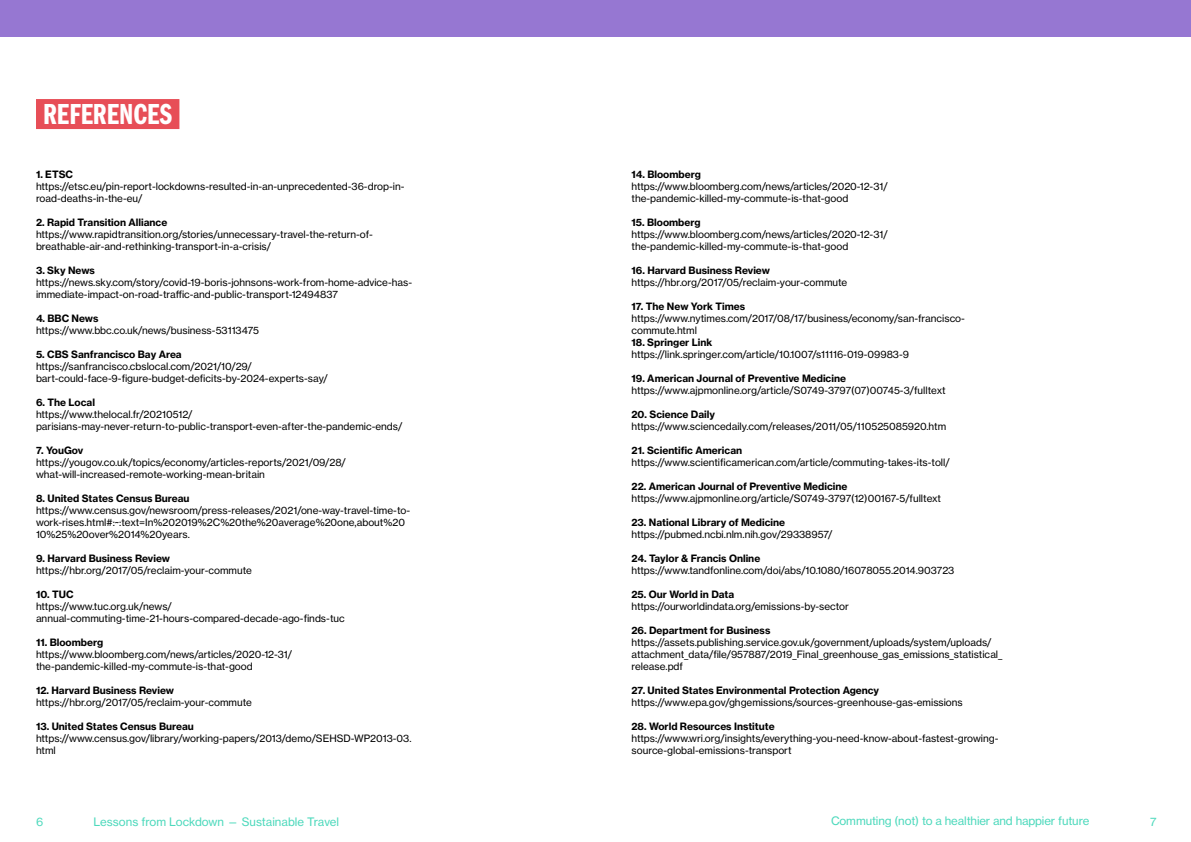
<style>
.page{position:relative;width:1191px;height:842px;background:#fff}
.page>*{position:absolute;margin:0;border:0;box-sizing:border-box;transform-origin:0 0}
.H_references{font:30px "Franklin Gothic URW Com Dem";color:#fff}
.t1{font:11.5px "N Haas Grotesk TX Pro 55 Rg";letter-spacing:-.01em;color:#4dd9bc}
.BACK_PAGE_refrences{font:10px/12px "N Haas Grotesk TX Pro 55 Rg";color:#000}
.s1{font-family:"N Haas Grotesk TX Pro 75 Bd"}
</style>
<div class="page">
<div style="left:0;top:0;width:1191px;height:36px;background:#9677d2"></div>
<div style="left:36px;top:99px;width:143px;height:30px;background:#e74e57"></div>
<p class="H_references" style="left:43px;top:93px;width:131px">REFERENCES</p>
<p class="BACK_PAGE_refrences" style="left:36px;top:168px;width:370px"><span class="s1">1. ETSC </span>https://etsc.eu/pin-report-lockdowns-resulted-in-an-unprecedented-36-drop-in&shy;road-deaths-in-the-eu/</p>
<p class="BACK_PAGE_refrences" style="left:36px;top:216px;width:338px"><span class="s1">2. Rapid Transition Alliance </span>https://www.rapidtransition.org/stories/unnecessary-travel-the-return-of&shy;breathable-air-and-rethinking-transport-in-a-crisis/</p>
<p class="BACK_PAGE_refrences" style="left:36px;top:264px;width:378px"><span class="s1">3. Sky News </span>https://news.sky.com/story/covid-19-boris-johnsons-work-from-home-advice-has&shy;immediate-impact-on-road-traffic-and-public-transport-12494837</p>
<p class="BACK_PAGE_refrences" style="left:36px;top:312px;width:225px"><span class="s1">4. BBC News </span>https://www.bbc.co.uk/news/business-53113475</p>
<p class="BACK_PAGE_refrences" style="left:36px;top:348px;width:293px"><span class="s1">5. CBS Sanfrancisco Bay Area </span>https://sanfrancisco.cbslocal.com/2021/10/29/ bart-could-face-9-figure-budget-deficits-by-2024-experts-say/</p>
<p class="BACK_PAGE_refrences" style="left:36px;top:396px;width:368px"><span class="s1">6. The Local<br></span>https://www.thelocal.fr/20210512/ parisians-may-never-return-to-public-transport-even-after-the-pandemic-ends/</p>
<p class="BACK_PAGE_refrences" style="left:36px;top:444px;width:311px"><span class="s1">7. YouGov </span>https://yougov.co.uk/topics/economy/articles-reports/2021/09/28/ what-will-increased-remote-working-mean-britain</p>
<p class="BACK_PAGE_refrences" style="left:36px;top:492px;width:376px"><span class="s1">8. United States Census Bureau </span>https://www.census.gov/newsroom/press-releases/2021/one-way-travel-time-to&shy;work-rises.html#:~:text=In%202019%2C%20the%20average%20one,about%20<br>10%25%20over%2014%20years.</p>
<p class="BACK_PAGE_refrences" style="left:36px;top:552px;width:217px"><span class="s1">9. Harvard Business Review </span>https://hbr.org/2017/05/reclaim-your-commute</p>
<p class="BACK_PAGE_refrences" style="left:36px;top:588px;width:310px"><span class="s1">10. TUC<br></span>https://www.tuc.org.uk/news/ annual-commuting-time-21-hours-compared-decade-ago-finds-tuc</p>
<p class="BACK_PAGE_refrences" style="left:36px;top:636px;width:258px"><span class="s1">11. Bloomberg </span>https://www.bloomberg.com/news/articles/2020-12-31/ the-pandemic-killed-my-commute-is-that-good</p>
<p class="BACK_PAGE_refrences" style="left:36px;top:684px;width:217px"><span class="s1">12. Harvard Business Review </span>https://hbr.org/2017/05/reclaim-your-commute</p>
<p class="BACK_PAGE_refrences" style="left:36px;top:720px;width:377px"><span class="s1">13. United States Census Bureau </span>https://www.census.gov/library/working-papers/2013/demo/SEHSD-WP2013-03. html</p>
<p class="BACK_PAGE_refrences" style="left:631px;top:168px;width:258px"><span class="s1">14. Bloomberg </span>https://www.bloomberg.com/news/articles/2020-12-31/ the-pandemic-killed-my-commute-is-that-good</p>
<p class="BACK_PAGE_refrences" style="left:631px;top:216px;width:258px"><span class="s1">15. Bloomberg </span>https://www.bloomberg.com/news/articles/2020-12-31/ the-pandemic-killed-my-commute-is-that-good</p>
<p class="BACK_PAGE_refrences" style="left:631px;top:264px;width:217px"><span class="s1">16. Harvard Business Review </span>https://hbr.org/2017/05/reclaim-your-commute</p>
<p class="BACK_PAGE_refrences" style="left:631px;top:300px;width:335px"><span class="s1">17. The New York Times </span>https://www.nytimes.com/2017/08/17/business/economy/san-francisco&shy;commute.html</p>
<p class="BACK_PAGE_refrences" style="left:631px;top:336px;width:279px"><span class="s1">18. Springer Link </span>https://link.springer.com/article/10.1007/s11116-019-09983-9</p>
<p class="BACK_PAGE_refrences" style="left:631px;top:372px;width:315px"><span class="s1">19. American Journal of Preventive Medicine </span>https://www.ajpmonline.org/article/S0749-3797(07)00745-3/fulltext</p>
<p class="BACK_PAGE_refrences" style="left:631px;top:408px;width:316px"><span class="s1">20. Science Daily </span>https://www.sciencedaily.com/releases/2011/05/110525085920.htm</p>
<p class="BACK_PAGE_refrences" style="left:631px;top:444px;width:320px"><span class="s1">21. Scientific American </span>https://www.scientificamerican.com/article/commuting-takes-its-toll/</p>
<p class="BACK_PAGE_refrences" style="left:631px;top:480px;width:311px"><span class="s1">22. American Journal of Preventive Medicine </span>https://www.ajpmonline.org/article/S0749-3797(12)00167-5/fulltext</p>
<p class="BACK_PAGE_refrences" style="left:631px;top:516px;width:203px"><span class="s1">23. National Library of Medicine </span>https://pubmed.ncbi.nlm.nih.gov/29338957/</p>
<p class="BACK_PAGE_refrences" style="left:631px;top:552px;width:324px"><span class="s1">24. Taylor &amp; Francis Online </span>https://www.tandfonline.com/doi/abs/10.1080/16078055.2014.903723</p>
<p class="BACK_PAGE_refrences" style="left:631px;top:588px;width:219px"><span class="s1">25. Our World in Data </span>https://ourworldindata.org/emissions-by-sector</p>
<p class="BACK_PAGE_refrences" style="left:631px;top:624px;width:372px"><span class="s1">26. Department for Business </span>https://assets.publishing.service.gov.uk/government/uploads/system/uploads/ attachment_data/file/957887/2019_Final_greenhouse_gas_emissions_statistical_ release.pdf</p>
<p class="BACK_PAGE_refrences" style="left:631px;top:684px;width:333px"><span class="s1">27. United States Environmental Protection Agency </span>https://www.epa.gov/ghgemissions/sources-greenhouse-gas-emissions</p>
<p class="BACK_PAGE_refrences" style="left:631px;top:720px;width:368px"><span class="s1">28. World Resources Institute </span>https://www.wri.org/insights/everything-you-need-know-about-fastest-growing&shy;source-global-emissions-transport</p>
<p class="t1" style="left:36px;top:814px;width:9px">6</p>
<p class="t1" style="left:94px;top:814px;width:247px">Lessons from Lockdown — Sustainable Travel</p>
<p class="t1" style="left:831px;top:814px;width:260px">Commuting (not) to a healthier and happier future</p>
<p class="t1" style="left:1150px;top:814px;width:8px">7</p>
</div>
